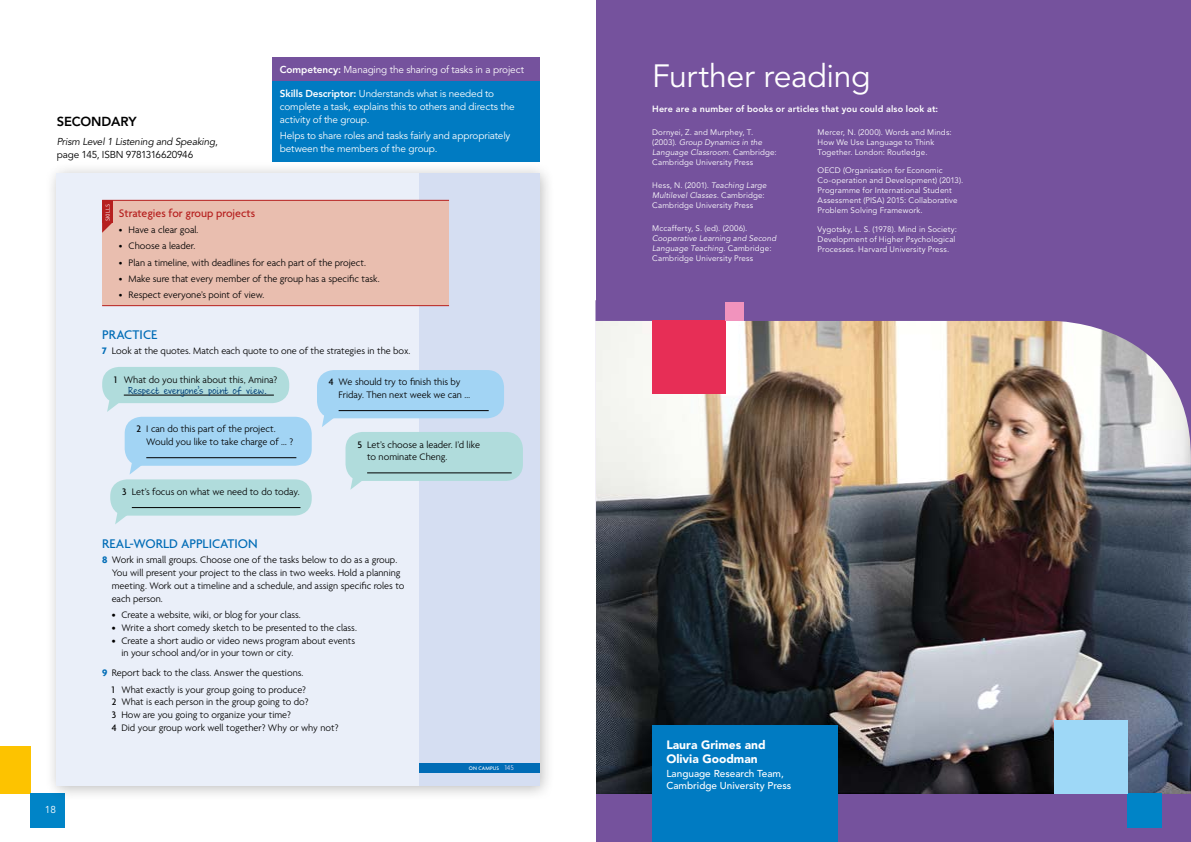
<style>
.page{position:relative;width:1191px;height:842px;background:#fff}
.page>*{position:absolute;margin:0;border:0;box-sizing:border-box;transform-origin:0 0}
.t1{font:32px "Avenir LT Std";letter-spacing:-.01em;color:#fff}
.t2{font:500 13.6px "Agenda";color:#006cb6}
.t3{font:800 13px "Avenir LT Std";letter-spacing:-.01em;color:#000}
.t4{font:900 12px/14px "Avenir LT Std";color:#fff}
.t5{font:500 11.9px "Agenda";color:#b6201f}
.t6{font:300 10.2px/12.7px "Agenda";color:#000}
.t7{font:10.2px "Handfont PND";color:#003d76}
.t8{font:10px/13px "Avenir LT Std";letter-spacing:-.015em;color:#fff}
.t9{font:italic 10px/13px "Avenir LT Std";letter-spacing:-.015em;color:#000}
.t10{font:500 10px/12px "Avenir LT Std";color:#fff}
.t11{font:800 9px "Avenir LT Std";letter-spacing:.015em;color:#fff}
.t12{font:8px/10px "Avenir LT Std";letter-spacing:.015em;color:#fff}
.t13{font:italic 8px/10px "Avenir LT Std";letter-spacing:.01em;color:#fff}
.t14{font:300 6.4px "Agenda";letter-spacing:.02em;color:#fff}
.t15{font:500 5.5px "Agenda";letter-spacing:.03em;color:#fff}
.s1{font-style:normal}
.s2{font-weight:800}
.s3{font-weight:700;color:#006cb6}
.s4{font-weight:500}
.s5{font-size:7.6px;color:#a9bfe4}
.s6{font-style:italic}
</style>
<div class="page">
<div style="left:596px;top:0;width:595px;height:842px;background:#75529d"></div>
<img style="left:596px;top:543px;width:595px;height:250px">
<img style="left:595px;top:300px;width:596px;height:243px">
<div style="left:1127px;top:794px;width:34px;height:34px;background:#0084c7"></div>
<div style="left:1054px;top:720px;width:73px;height:73px;background:#9ed8f7"></div>
<div style="left:652px;top:321px;width:73px;height:73px;background:#e72e56"></div>
<div style="left:725px;top:302px;width:19px;height:19px;background:#f193bd"></div>
<div style="left:0;top:747px;width:31px;height:47px;background:#fdc300"></div>
<div style="left:31px;top:794px;width:34px;height:34px;background:#0084c7"></div>
<div style="left:45px;top:162px;width:511px;height:640px;background:#000;opacity:.27"></div>
<div style="left:57px;top:173px;width:362px;height:612px;background:#eaeff9"></div>
<div style="left:419px;top:173px;width:120px;height:612px;background:#d5def2"></div>
<div style="left:102px;top:200px;width:347px;height:106px;background:#e9beaf"></div>
<svg style="left:102px;top:223px;width:10px;height:10px"></svg>
<div style="left:102px;top:200px;width:10px;height:23px;background:#b6201f"></div>
<hr style="left:102px;top:200px;width:347px;height:1px;background:#b6201f">
<hr style="left:102px;top:305px;width:347px;height:1px;background:#b6201f">
<svg style="left:107px;top:399px;width:12px;height:13px"></svg>
<div style="left:102px;top:367px;width:187px;height:36px;background:#b0dcdc;border-radius:17px"></div>
<hr style="left:124px;top:395px;width:150px;height:1px;background:#000">
<svg style="left:115px;top:512px;width:11px;height:12px"></svg>
<div style="left:110px;top:479px;width:202px;height:37px;background:#b0dcdc;border-radius:17px"></div>
<hr style="left:132px;top:507px;width:168px;height:1px;background:#000">
<svg style="left:350px;top:477px;width:12px;height:13px"></svg>
<div style="left:345px;top:432px;width:178px;height:49px;background:#b0dcdc;border-radius:17px"></div>
<hr style="left:367px;top:473px;width:144px;height:1px;background:#000">
<svg style="left:130px;top:462px;width:11px;height:12px"></svg>
<div style="left:125px;top:417px;width:187px;height:49px;background:#a2d4f4;border-radius:17px"></div>
<hr style="left:146px;top:457px;width:150px;height:1px;background:#000">
<svg style="left:322px;top:414px;width:17px;height:13px"></svg>
<div style="left:317px;top:370px;width:187px;height:48px;background:#a2d4f4;border-radius:17px"></div>
<hr style="left:339px;top:410px;width:150px;height:1px;background:#000">
<div style="left:419px;top:763px;width:120px;height:9px;background:#006cb6"></div>
<div style="left:272px;top:57px;width:267px;height:24px;background:#75529d"></div>
<div style="left:272px;top:81px;width:267px;height:81px;background:#007bc2"></div>
<div style="left:652px;top:725px;width:186px;height:117px;background:#007bc2"></div>
<p class="t3" style="left:57px;top:114px;width:81px">SECONDARY</p>
<p class="t9" style="left:57px;top:135px;width:163px">Prism Level 1 Listening and Speaking<span class="s1">, page 145, ISBN 9781316620946</span></p>
<p class="t8" style="left:280px;top:63px;width:246px"><span class="s2">Competency:</span> Managing the sharing of tasks in a project</p>
<p class="t8" style="left:280px;top:87px;width:236px"><span class="s2">Skills Descriptor:</span> Understands what is needed to complete a task, explains this to others and directs the activity of the group.</p>
<p class="t8" style="left:280px;top:129px;width:232px">Helps to share roles and tasks fairly and appropriately between the members of the group.</p>
<p class="t14" style="left:104px;top:221px;width:18px;rotate:-90deg">SKILLS</p>
<p class="t5" style="left:119px;top:206px;width:138px">Strategies for group projects</p>
<p class="t6" style="left:119px;top:223px;width:81px">• Have a clear goal.</p>
<p class="t6" style="left:119px;top:240px;width:78px">• Choose a leader.</p>
<p class="t6" style="left:119px;top:256px;width:248px">• Plan a timeline, with deadlines for each part of the project.</p>
<p class="t6" style="left:119px;top:272px;width:262px">• Make sure that every member of the group has a specific task.</p>
<p class="t6" style="left:119px;top:289px;width:147px">• Respect everyone’s point of view.</p>
<h2 class="t2" style="left:102px;top:326px;width:57px">PRACTICE</h2>
<p class="t6" style="left:102px;top:344px;width:310px"><span class="s3">7</span> Look at the quotes. Match each quote to one of the strategies in the box.</p>
<p class="t6" style="left:114px;top:373px;width:165px"><span class="s4">1</span> What do you think about this, Amina?</p>
<p class="t7" style="left:128px;top:384px;width:140px">Respect everyone’s point of view.</p>
<p class="t6" style="left:339px;top:376px;width:133px;text-indent:-10px"><span class="s4">4</span> We should try to finish this by<br>Friday. Then next week we can …</p>
<p class="t6" style="left:146px;top:423px;width:148px;text-indent:-10px"><span class="s4">2</span> I can do this part of the project.<br>Would you like to take charge of … ?</p>
<p class="t6" style="left:122px;top:485px;width:179px"><span class="s4">3</span> Let’s focus on what we need to do today.</p>
<p class="t6" style="left:367px;top:438px;width:114px;text-indent:-10px"><span class="s4">5</span> Let’s choose a leader. I’d like to nominate Cheng.</p>
<p class="t8" style="left:45px;top:804px;width:13px">18</p>
<h2 class="t2" style="left:102px;top:536px;width:157px">REAL-WORLD APPLICATION</h2>
<p class="t6" style="left:112px;top:554px;width:294px;text-indent:-10px"><span class="s3">8</span> Work in small groups. Choose one of the tasks below to do as a group.<br>You will present your project to the class in two weeks. Hold a planning meeting. Work out a timeline and a schedule, and assign specific roles to each person.</p>
<p class="t6" style="left:112px;top:608px;width:190px"><span class="s4">•</span> Create a website, wiki, or blog for your class.</p>
<p class="t6" style="left:112px;top:621px;width:247px"><span class="s4">•</span> Write a short comedy sketch to be presented to the class.</p>
<p class="t6" style="left:121px;top:634px;width:235px;text-indent:-10px"><span class="s4">•</span> Create a short audio or video news program about events in your school and/or in your town or city.</p>
<p class="t6" style="left:102px;top:665px;width:205px;line-height:16.4px;text-align:right"><span class="s3">9</span> Report back to the class. Answer the questions.<br><span class="s4">1</span> What exactly is your group going to produce?</p>
<p class="t6" style="left:112px;top:695px;width:228px"><span class="s4">2</span> What is each person in the group going to do?<br><span class="s4">3</span> How are you going to organize your time?<br><span class="s4">4</span> Did your group work well together? Why or why not?</p>
<p class="t15" style="left:469px;top:764px;width:47px">ON CAMPUS <span class="s5">145</span></p>
<p class="t15" style="left:445px;top:764px;width:55px">WORKING IN GROUPS</p>
<h1 class="t1" style="left:652px;top:57px;width:220px">Further reading</h1>
<p class="t11" style="left:652px;top:103px;width:288px">Here are a number of books or articles that you could also look at:</p>
<p class="t12" style="left:652px;top:127px;width:126px">Dornyei, Z. and Murphey, T. (2003). <span class="s6">Group Dynamics in the<br>Language Classroom.</span> Cambridge:<br>Cambridge University Press</p>
<p class="t12" style="left:652px;top:180px;width:116px">Hess, N. (2001). <span class="s6">Teaching Large<br>Multilevel Classes.</span> Cambridge:<br>Cambridge University Press</p>
<p class="t12" style="left:652px;top:223px;width:97px">Mccafferty, S. (ed). (2006).</p>
<p class="t13" style="left:652px;top:233px;width:125px">Cooperative Learning and Second<br>Language Teaching. <span class="s1">Cambridge:<br>Cambridge University Press</span></p>
<p class="t12" style="left:817px;top:127px;width:135px">Mercer, N. (2000). Words and Minds:<br>How We Use Language to Think<br>Together. London: Routledge.</p>
<p class="t12" style="left:817px;top:166px;width:147px">OECD (Organisation for Economic Co-operation and Development) (2013).<br>Programme for International Student Assessment (PISA) 2015: Collaborative Problem Solving Framework.</p>
<p class="t12" style="left:817px;top:224px;width:141px">Vygotsky, L. S. (1978). Mind in Society:<br>Development of Higher Psychological<br>Processes. Harvard University Press.</p>
<p class="t4" style="left:666px;top:737px;width:101px">Laura Grimes and<br>Olivia Goodman</p>
<p class="t10" style="left:666px;top:768px;width:126px">Language Research Team,<br>Cambridge University Press</p>
</div>
